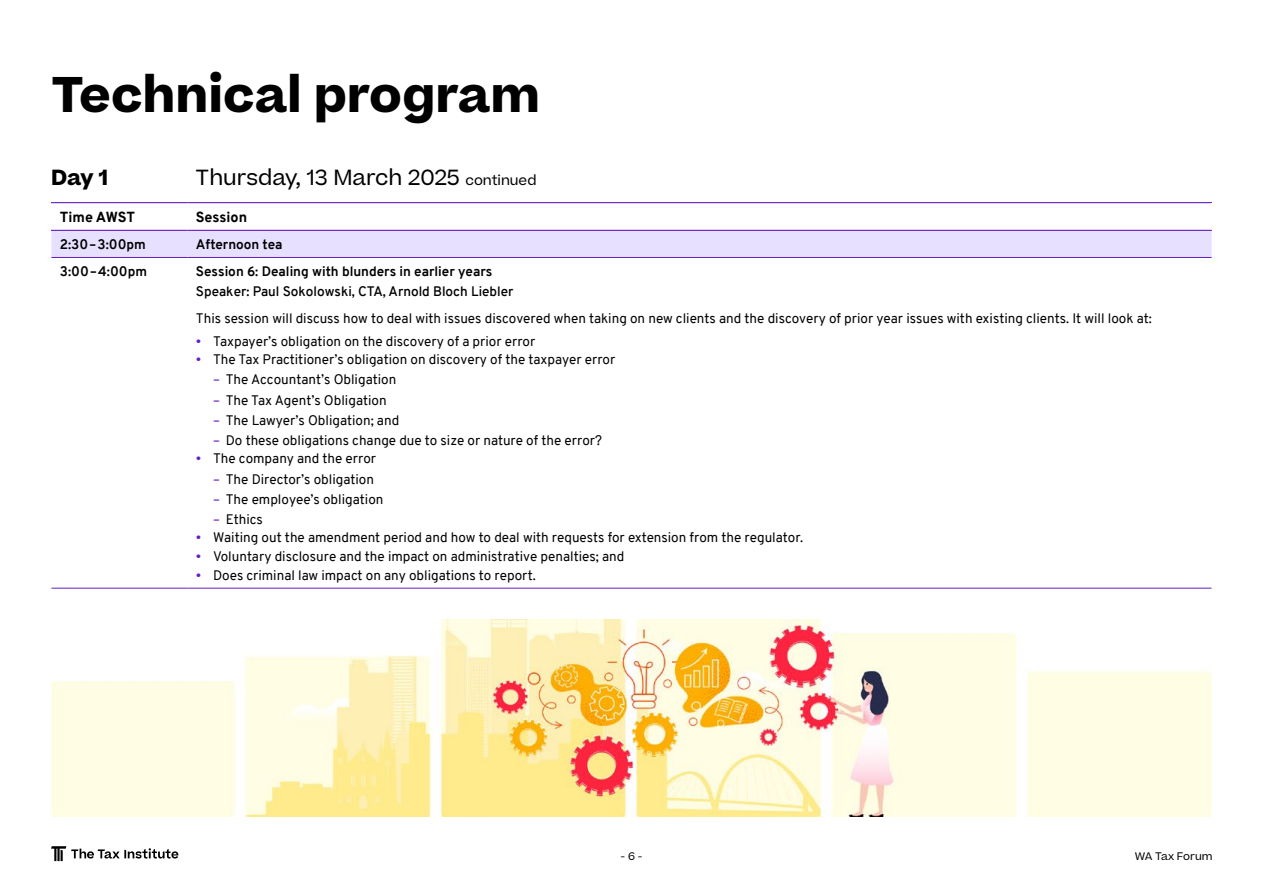
<style>
.page{position:relative;width:1263px;height:893px;background:#fff}
.page>*{position:absolute;margin:0;border:0;box-sizing:border-box;transform-origin:0 0}
.t1{font:700 48px "Beatrice";color:#000}
.t2{font:21px "Beatrice";color:#000}
.t3{font:700 21px "Beatrice";color:#000}
.t4{font:800 14.25px "Overpass";color:#000}
.t5{font:13.5px "Overpass";color:#000}
.t6{font:700 13.5px "Overpass";color:#000}
.t7{font:600 13.5px "Overpass";color:#000}
.t8{font:10.5px "Beatrice";color:#000}
.s1{font-size:13.5px}
.s2{color:#641dc3}
</style>
<div class="page">
<hr style="left:51px;top:257px;width:136px;height:1px;background:#641dc3">
<hr style="left:187px;top:257px;width:1024px;height:1px;background:#641dc3">
<hr style="left:51px;top:588px;width:136px;height:1px;background:#641dc3">
<hr style="left:187px;top:588px;width:1024px;height:1px;background:#641dc3">
<hr style="left:51px;top:202px;width:136px;height:1px;background:#641dc3">
<hr style="left:187px;top:202px;width:1025px;height:1px;background:#641dc3">
<svg style="left:51px;top:203px;width:1161px;height:54px"></svg>
<img style="left:51px;top:619px;width:1160px;height:197px">
<svg style="left:51px;top:846px;width:127px;height:15px"></svg>
<h1 class="t1" style="left:51px;top:61px;width:490px">Technical program</h1>
<h2 class="t3" style="left:51px;top:163px;width:58px">Day 1</h2>
<h2 class="t2" style="left:196px;top:164px;width:342px">Thursday, 13 March 2025 <span class="s1">continued</span></h2>
<p class="t4" style="left:60px;top:207px;width:77px">Time AWST</p>
<p class="t4" style="left:196px;top:207px;width:53px">Session</p>
<p class="t6" style="left:60px;top:235px;width:87px">2:30–3:00pm</p>
<p class="t6" style="left:196px;top:235px;width:88px">Afternoon tea</p>
<p class="t6" style="left:60px;top:262px;width:89px">3:00–4:00pm</p>
<p class="t6" style="left:196px;top:262px;width:298px">Session 6: Dealing with blunders in earlier years</p>
<p class="t7" style="left:196px;top:282px;width:319px">Speaker: Paul Sokolowski, CTA, Arnold Bloch Liebler</p>
<p class="t5" style="left:196px;top:308px;width:957px">This session will discuss how to deal with issues discovered when taking on new clients and the discovery of prior year issues with existing clients. It will look at:</p>
<p class="t5" style="left:196px;top:331px;width:341px"><span class="s2">•</span> Taxpayer’s obligation on the discovery of a prior error</p>
<p class="t5" style="left:196px;top:350px;width:421px"><span class="s2">•</span> The Tax Practitioner’s obligation on discovery of the taxpayer error</p>
<p class="t5" style="left:213px;top:370px;width:185px"><span class="s2">–</span> The Accountant’s Obligation</p>
<p class="t5" style="left:213px;top:390px;width:175px"><span class="s2">–</span> The Tax Agent’s Obligation</p>
<p class="t5" style="left:213px;top:410px;width:188px"><span class="s2">–</span> The Lawyer’s Obligation; and</p>
<p class="t5" style="left:213px;top:430px;width:391px"><span class="s2">–</span> Do these obligations change due to size or nature of the error?</p>
<p class="t5" style="left:196px;top:449px;width:182px"><span class="s2">•</span> The company and the error</p>
<p class="t5" style="left:213px;top:469px;width:163px"><span class="s2">–</span> The Director’s obligation</p>
<p class="t5" style="left:213px;top:489px;width:172px"><span class="s2">–</span> The employee’s obligation</p>
<p class="t5" style="left:213px;top:509px;width:51px"><span class="s2">–</span> Ethics</p>
<p class="t5" style="left:196px;top:528px;width:609px"><span class="s2">•</span> Waiting out the amendment period and how to deal with requests for extension from the regulator.</p>
<p class="t5" style="left:196px;top:547px;width:430px"><span class="s2">•</span> Voluntary disclosure and the impact on administrative penalties; and</p>
<p class="t5" style="left:196px;top:565px;width:341px"><span class="s2">•</span> Does criminal law impact on any obligations to report.</p>
<p class="t8" style="left:621px;top:849px;width:23px">- 6 -</p>
<p class="t8" style="left:1135px;top:849px;width:79px">WA Tax Forum</p>
</div>
